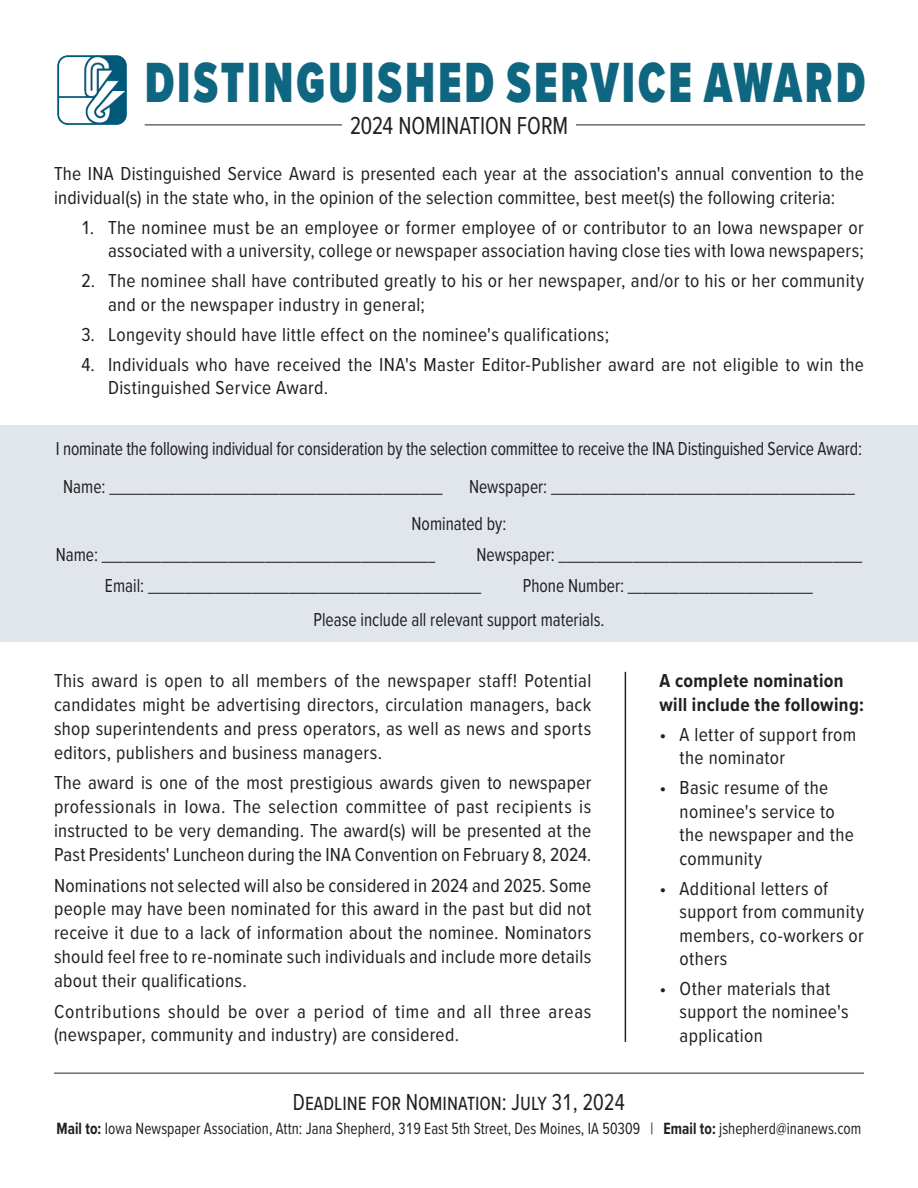
<style>
.page{position:relative;width:918px;height:1188px;background:#fff}
.page>*{position:absolute;margin:0;border:0;box-sizing:border-box;transform-origin:0 0}
.PageMaker_Defaults{font:900 58.8px "Proxima Nova Cond";letter-spacing:.06em;color:#0f6681;scale:.8 1}
.PageMaker_Defaults-2{font:25.5px "Proxima Nova Cond";color:#231f20;scale:.9 1}
.PageMaker_Defaults-3{font:24px "Proxima Nova Cond";color:#231f20;scale:.9 1}
.PageMaker_Defaults-4{font:19.5px/23.4px "Proxima Nova Cond";letter-spacing:.015em;color:#231f20}
.PageMaker_Defaults-5{font:19.5px "Proxima Nova Cond";letter-spacing:.015em;color:#231f20;scale:.9 1}
.PageMaker_Defaults-6{font:19.5px "Proxima Nova Cond";letter-spacing:-.01em;color:#231f20;scale:.9 1}
.PageMaker_Defaults-7{font:19.5px/23.9px "Proxima Nova Cond";letter-spacing:.035em;color:#231f20}
.PageMaker_Defaults-8{font:700 19.5px/23.4px "Proxima Nova Cond";letter-spacing:.02em;color:#231f20}
.PageMaker_Defaults-9{font:16.8px "Proxima Nova Cond";letter-spacing:.005em;color:#231f20;scale:.9 1}
.s1{font-weight:700}
</style>
<div class="page">
<hr style="left:145px;top:124px;width:720px;height:2px;background:#6c6d70">
<div style="left:0;top:425px;width:918px;height:216px;background:#e0e6ec"></div>
<div style="left:342px;top:114px;width:234px;height:20px;background:#fff"></div>
<hr style="left:54px;top:1072px;width:810px;height:2px;background:#6c6d70">
<hr style="left:625px;top:672px;width:1px;height:370px;background:#231f20">
<img style="left:57px;top:56px;width:69px;height:69px">
<p class="PageMaker_Defaults" style="left:145px;top:39px;width:902px">DISTINGUISHED SERVICE AWARD</p>
<p class="PageMaker_Defaults-2" style="left:350px;top:107px;width:244px">2024 NOMINATION FORM</p>
<p class="PageMaker_Defaults-4" style="left:54px;top:161px;width:811px">The INA Distinguished Service Award is presented each year at the association's annual convention to the individual(s) in the state who, in the opinion of the selection committee, best meet(s) the following criteria:</p>
<p class="PageMaker_Defaults-4" style="left:81px;top:215px;width:784px;text-align:right">1. The nominee must be an employee or former employee of or contributor to an Iowa newspaper or associated with a university, college or newspaper association having close ties with Iowa newspapers;</p>
<p class="PageMaker_Defaults-4" style="left:108px;top:268px;width:757px;text-indent:-27px">2. The nominee shall have contributed greatly to his or her newspaper, and/or to his or her community and or the newspaper industry in general;</p>
<p class="PageMaker_Defaults-4" style="left:81px;top:322px;width:530px">3. Longevity should have little effect on the nominee's qualifications;</p>
<p class="PageMaker_Defaults-4" style="left:108px;top:352px;width:758px;text-indent:-27px">4. Individuals who have received the INA's Master Editor-Publisher award are not eligible to win the<br>Distinguished Service Award.</p>
<p class="PageMaker_Defaults-6" style="left:56px;top:434px;width:897px">I nominate the following individual for consideration by the selection committee to receive the INA Distinguished Service Award:</p>
<p class="PageMaker_Defaults-5" style="left:63px;top:472px;width:423px">Name: _____________________________________________</p>
<p class="PageMaker_Defaults-5" style="left:469px;top:472px;width:430px">Newspaper: _________________________________________</p>
<p class="PageMaker_Defaults-5" style="left:412px;top:509px;width:107px">Nominated by:</p>
<p class="PageMaker_Defaults-5" style="left:56px;top:540px;width:423px">Name: _____________________________________________</p>
<p class="PageMaker_Defaults-5" style="left:477px;top:540px;width:430px">Newspaper: _________________________________________</p>
<p class="PageMaker_Defaults-5" style="left:105px;top:571px;width:420px">Email: _____________________________________________</p>
<p class="PageMaker_Defaults-5" style="left:523px;top:571px;width:324px">Phone Number: _________________________</p>
<p class="PageMaker_Defaults-5" style="left:314px;top:605px;width:325px">Please include all relevant support materials.</p>
<p class="PageMaker_Defaults-4" style="left:54px;top:668px;width:539px;line-height:23.9px;text-align:justify">This award is open to all members of the newspaper staff! Potential candidates might be advertising directors, circulation managers, back shop superintendents and press operators, as well as news and sports editors, publishers and business managers.</p>
<p class="PageMaker_Defaults-4" style="left:54px;top:770px;width:539px;line-height:23.9px;text-align:justify">The award is one of the most prestigious awards given to newspaper professionals in Iowa. The selection committee of past recipients is instructed to be very demanding. The award(s) will be presented at the Past Presidents' Luncheon during the INA Convention on February 8, 2024.</p>
<p class="PageMaker_Defaults-4" style="left:54px;top:872px;width:539px;line-height:23.9px;text-align:justify">Nominations not selected will also be considered in 2024 and 2025. Some people may have been nominated for this award in the past but did not receive it due to a lack of information about the nominee. Nominators should feel free to re-nominate such individuals and include more details about their qualifications.</p>
<p class="PageMaker_Defaults-7" style="left:54px;top:998px;width:539px">Contributions should be over a period of time and all three areas (newspaper, community and industry) are considered.</p>
<p class="PageMaker_Defaults-8" style="left:659px;top:669px;width:206px">A complete nomination will include the following:</p>
<p class="PageMaker_Defaults-4" style="left:680px;top:722px;width:178px;text-indent:-20px">• A letter of support from the nominator</p>
<p class="PageMaker_Defaults-4" style="left:680px;top:775px;width:176px;text-indent:-20px">• Basic resume of the nominee's service to the newspaper and the community</p>
<p class="PageMaker_Defaults-4" style="left:680px;top:876px;width:186px;text-indent:-20px">• Additional letters of support from community members, co-workers or others</p>
<p class="PageMaker_Defaults-4" style="left:680px;top:976px;width:171px;text-indent:-20px">• Other materials that support the nominee's application</p>
<p class="PageMaker_Defaults-3" style="left:293px;top:1084px;width:371px">Deadline for Nomination: July 31, 2024</p>
<p class="PageMaker_Defaults-9" style="left:57px;top:1116px;width:896px"><span class="s1">Mail to:</span> Iowa Newspaper Association, Attn: Jana Shepherd, 319 East 5th Street, Des Moines, IA 50309 | <span class="s1">Email to:</span> jshepherd@inanews.com</p>
</div>
